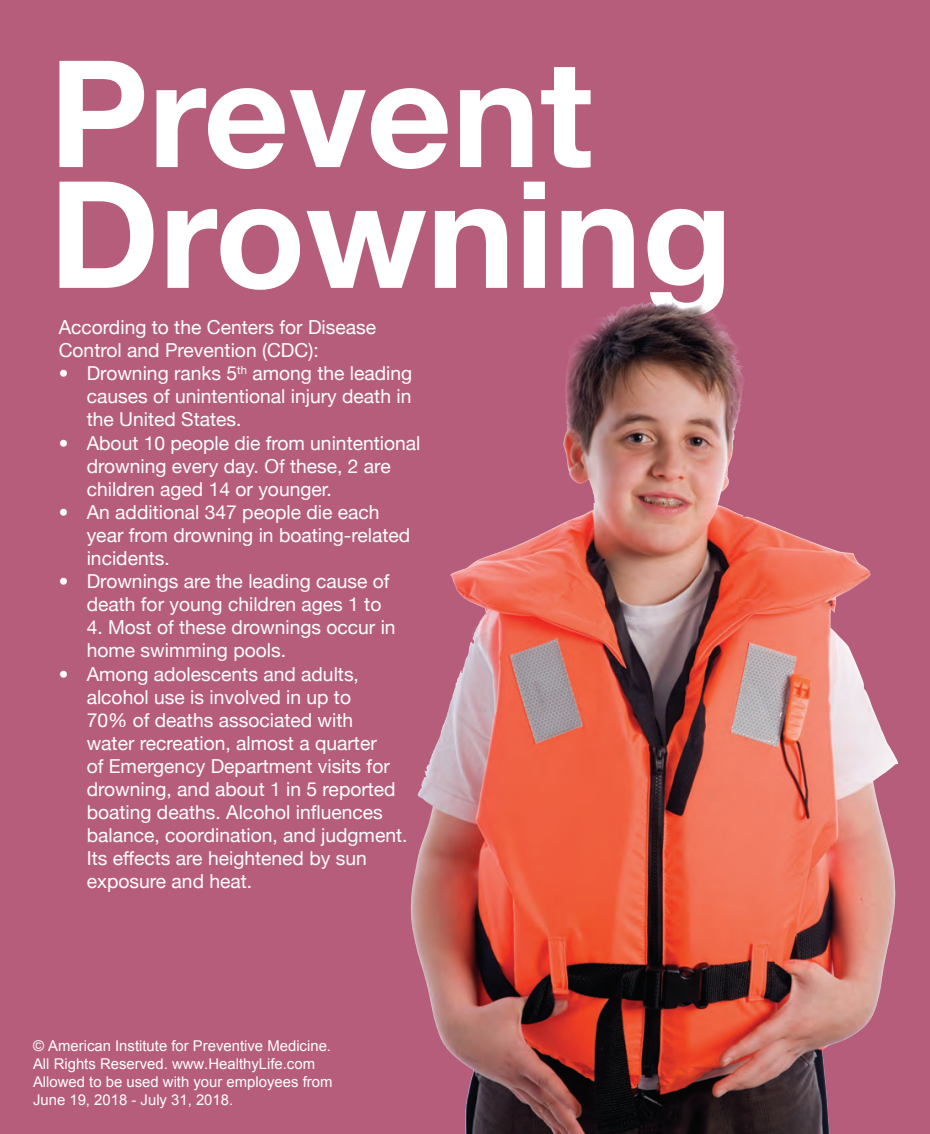
<style>
.page{position:relative;width:930px;height:1134px;background:#fff}
.page>*{position:absolute;margin:0;border:0;box-sizing:border-box;transform-origin:0 0}
.t1{font:700 148.75px/120.8px "Helvetica Neue";color:#fff}
.body_safeHome{font:19.25px/23.1px "Helvetica Neue";color:#fff}
.t2{font:14.88px/17.8px "Arial";color:#fff}
</style>
<div class="page">
<div style="left:0;top:0;width:929px;height:1134px;background:#b75d7c"></div>
<img style="left:411px;top:301px;width:488px;height:833px">
<p class="t1" style="left:49px;top:50px;width:685px">Prevent<br>Drowning</p>
<p class="body_safeHome" style="left:59px;top:315px;width:319px">According to the Centers for Disease<br>Control and Prevention (CDC):</p>
<p class="body_safeHome" style="left:87px;top:362px;width:327px;text-align:justify;text-indent:-28px">• Drowning ranks 5<sup>th</sup> among the leading causes of unintentional injury death in the United States.</p>
<p class="body_safeHome" style="left:87px;top:431px;width:335px;text-indent:-28px">• About 10 people die from unintentional drowning every day. Of these, 2 are children aged 14 or younger.</p>
<p class="body_safeHome" style="left:87px;top:500px;width:325px;text-indent:-28px">• An additional 347 people die each year from drowning in boating-related incidents.</p>
<p class="body_safeHome" style="left:87px;top:570px;width:304px;text-indent:-28px">• Drownings are the leading cause of death for young children ages 1 to</p>
<p class="body_safeHome" style="left:87px;top:616px;width:310px">4. Most of these drownings occur in home swimming pools.</p>
<p class="body_safeHome" style="left:87px;top:662px;width:322px;text-indent:-28px">• Among adolescents and adults, alcohol use is involved in up to<br>70% of deaths associated with<br>water recreation, almost a quarter<br>of Emergency Department visits for drowning, and about 1 in 5 reported boating deaths. Alcohol influences balance, coordination, and judgment.<br>Its effects are heightened by sun exposure and heat.</p>
<p class="t2" style="left:33px;top:1037px;width:301px">© American Institute for Preventive Medicine.<br>All Rights Reserved. www.HealthyLife.com Allowed to be used with your employees from June 19, 2018 - July 31, 2018.</p>
</div>
